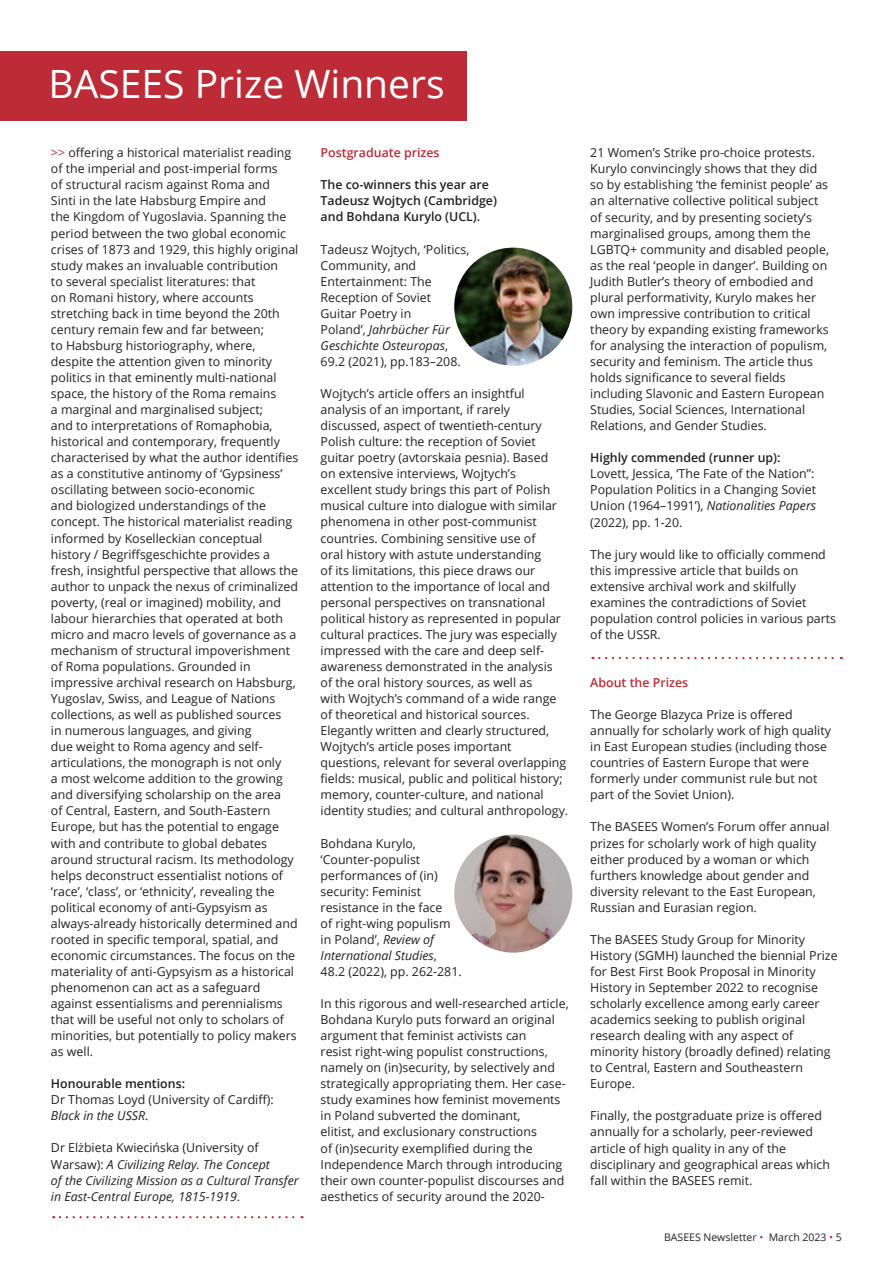
<style>
.page{position:relative;width:893px;height:1263px;background:#fff}
.page>*{position:absolute;margin:0;border:0;box-sizing:border-box;transform-origin:0 0}
.t1{font:39px "Open Sans";color:#fff}
.t2{font:12.3px/16px "Open Sans";color:#231f20}
.t3{font:italic 12.3px/16px "Open Sans";color:#231f20}
.t4{font:600 12.3px/16px "Open Sans";color:#231f20}
.t5{font:600 12.3px "Open Sans";color:#bd2b36}
.t6{font:10.5px "Open Sans";color:#231f20}
.s1{color:#bd2b36}
.s2{font-style:italic}
.s3{font-style:normal}
</style>
<div class="page">
<div style="left:0;top:51px;width:467px;height:69px;background:#bd2b36"></div>
<img style="left:454px;top:248px;width:118px;height:118px;border-radius:59px">
<img style="left:454px;top:834px;width:118px;height:119px;border-radius:59px">
<svg style="left:60px;top:1216px;width:243px;height:2px"></svg>
<svg style="left:599px;top:657px;width:243px;height:2px"></svg>
<h1 class="t1" style="left:49px;top:57px;width:398px">BASEES Prize Winners</h1>
<p class="t2" style="left:51px;top:144px;width:249px"><span class="s1">&gt;&gt;</span> offering a historical materialist reading of the imperial and post-imperial forms<br>of structural racism against Roma and<br>Sinti in the late Habsburg Empire and<br>the Kingdom of Yugoslavia. Spanning the period between the two global economic crises of 1873 and 1929, this highly original study makes an invaluable contribution<br>to several specialist literatures: that<br>on Romani history, where accounts stretching back in time beyond the 20th century remain few and far between;<br>to Habsburg historiography, where, despite the attention given to minority politics in that eminently multi-national space, the history of the Roma remains<br>a marginal and marginalised subject;<br>and to interpretations of Romaphobia, historical and contemporary, frequently characterised by what the author identifies as a constitutive antinomy of ‘Gypsiness’ oscillating between socio-economic<br>and biologized understandings of the concept. The historical materialist reading informed by Koselleckian conceptual history / Begriffsgeschichte provides a fresh, insightful perspective that allows the author to unpack the nexus of criminalized poverty, (real or imagined) mobility, and labour hierarchies that operated at both micro and macro levels of governance as a mechanism of structural impoverishment of Roma populations. Grounded in impressive archival research on Habsburg, Yugoslav, Swiss, and League of Nations collections, as well as published sources<br>in numerous languages, and giving<br>due weight to Roma agency and self&shy;articulations, the monograph is not only<br>a most welcome addition to the growing and diversifying scholarship on the area<br>of Central, Eastern, and South-Eastern Europe, but has the potential to engage with and contribute to global debates around structural racism. Its methodology helps deconstruct essentialist notions of ‘race’, ‘class’, or ‘ethnicity’, revealing the political economy of anti-Gypsyism as always-already historically determined and rooted in specific temporal, spatial, and economic circumstances. The focus on the materiality of anti-Gypsyism as a historical phenomenon can act as a safeguard against essentialisms and perennialisms that will be useful not only to scholars of minorities, but potentially to policy makers as well.</p>
<p class="t4" style="left:51px;top:1075px;width:136px">Honourable mentions:</p>
<p class="t2" style="left:51px;top:1091px;width:224px">Dr Thomas Loyd (University of Cardiff):<br><span class="s2">Black in the USSR</span>.</p>
<p class="t3" style="left:51px;top:1140px;width:249px"><span class="s3">Dr Elżbieta Kwiecińska (University of Warsaw):</span> A Civilizing Relay. The Concept<br>of the Civilizing Mission as a Cultural Transfer in East-Central Europe, 1815-1919<span class="s3">.</span></p>
<p class="t5" style="left:321px;top:144px;width:120px">Postgraduate prizes</p>
<p class="t4" style="left:321px;top:177px;width:178px">The co-winners this year are<br>Tadeusz Wojtych (Cambridge) and Bohdana Kurylo (UCL).</p>
<p class="t2" style="left:321px;top:241px;width:150px">Tadeusz Wojtych, ‘Politics,<br>Community, and<br>Entertainment: The<br>Reception of Soviet<br>Guitar Poetry in<br>Poland’, <span class="s2">Jahrbücher Für<br>Geschichte Osteuropas</span>,<br>69.2 (2021), pp.183–208.</p>
<p class="t2" style="left:321px;top:385px;width:249px">Wojtych’s article offers an insightful analysis of an important, if rarely discussed, aspect of twentieth-century Polish culture: the reception of Soviet guitar poetry (avtorskaia pesnia). Based<br>on extensive interviews, Wojtych’s excellent study brings this part of Polish musical culture into dialogue with similar phenomena in other post-communist countries. Combining sensitive use of<br>oral history with astute understanding<br>of its limitations, this piece draws our attention to the importance of local and personal perspectives on transnational political history as represented in popular cultural practices. The jury was especially impressed with the care and deep self&shy;awareness demonstrated in the analysis<br>of the oral history sources, as well as<br>with Wojtych’s command of a wide range of theoretical and historical sources.<br>Elegantly written and clearly structured, Wojtych’s article poses important questions, relevant for several overlapping fields: musical, public and political history; memory, counter-culture, and national identity studies; and cultural anthropology.</p>
<p class="t2" style="left:321px;top:835px;width:143px">Bohdana Kurylo, ‘Counter-populist performances of (in) security: Feminist resistance in the face<br>of right-wing populism in Poland’, <span class="s2">Review of<br>International Studies</span>,<br>48.2 (2022), pp. 262-281.</p>
<p class="t2" style="left:321px;top:995px;width:250px">In this rigorous and well-researched article, Bohdana Kurylo puts forward an original argument that feminist activists can<br>resist right-wing populist constructions, namely on (in)security, by selectively and strategically appropriating them. Her case&shy;study examines how feminist movements in Poland subverted the dominant,<br>elitist, and exclusionary constructions<br>of (in)security exemplified during the Independence March through introducing their own counter-populist discourses and aesthetics of security around the 2020-</p>
<p class="t2" style="left:590px;top:144px;width:240px">21 Women’s Strike pro-choice protests.<br>Kurylo convincingly shows that they did so by establishing ‘the feminist people’ as an alternative collective political subject of security, and by presenting society’s marginalised groups, among them the LGBTQ+ community and disabled people, as the real ‘people in danger’. Building on Judith Butler’s theory of embodied and plural performativity, Kurylo makes her own impressive contribution to critical theory by expanding existing frameworks for analysing the interaction of populism, security and feminism. The article thus holds significance to several fields including Slavonic and Eastern European Studies, Social Sciences, International Relations, and Gender Studies.</p>
<p class="t4" style="left:590px;top:449px;width:192px">Highly commended (runner up):</p>
<p class="t2" style="left:590px;top:465px;width:227px">Lovett, Jessica, ‘The Fate of the Nation”:<br>Population Politics in a Changing Soviet Union (1964–1991’), <span class="s2">Nationalities Papers </span>(2022), pp. 1-20.</p>
<p class="t2" style="left:590px;top:546px;width:247px">The jury would like to officially commend this impressive article that builds on extensive archival work and skilfully examines the contradictions of Soviet population control policies in various parts of the USSR.</p>
<p class="t5" style="left:590px;top:674px;width:99px">About the Prizes</p>
<p class="t2" style="left:590px;top:706px;width:242px">The George Blazyca Prize is offered annually for scholarly work of high quality in East European studies (including those countries of Eastern Europe that were formerly under communist rule but not part of the Soviet Union).</p>
<p class="t2" style="left:590px;top:819px;width:241px">The BASEES Women’s Forum offer annual prizes for scholarly work of high quality either produced by a woman or which furthers knowledge about gender and diversity relevant to the East European, Russian and Eurasian region.</p>
<p class="t2" style="left:590px;top:931px;width:249px">The BASEES Study Group for Minority History (SGMH) launched the biennial Prize for Best First Book Proposal in Minority History in September 2022 to recognise scholarly excellence among early career academics seeking to publish original research dealing with any aspect of minority history (broadly defined) relating to Central, Eastern and Southeastern Europe.</p>
<p class="t2" style="left:590px;top:1107px;width:241px">Finally, the postgraduate prize is offered annually for a scholarly, peer-reviewed article of high quality in any of the disciplinary and geographical areas which fall within the BASEES remit.</p>
<p class="t6" style="left:664px;top:1230px;width:179px">BASEES Newsletter <span class="s1">•</span> March 2023 <span class="s1">•</span> 5</p>
</div>
